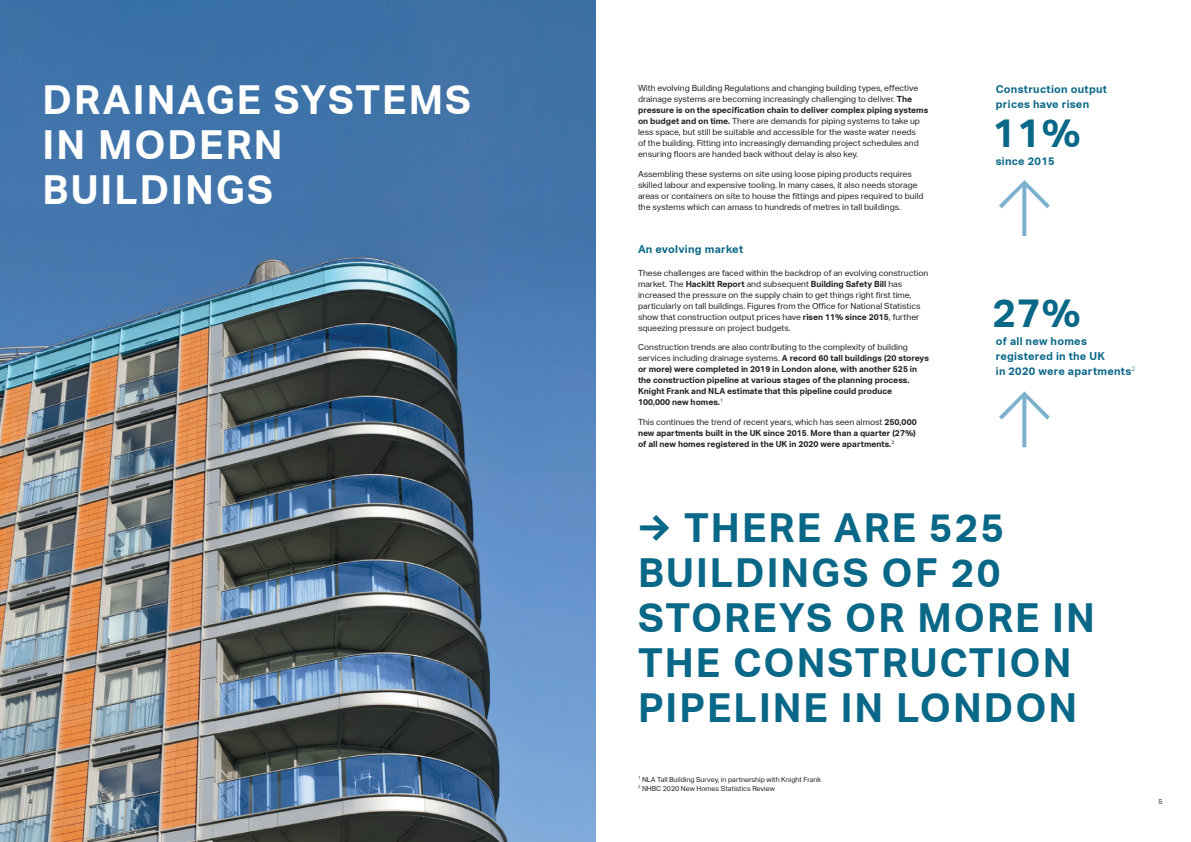
<style>
.page{position:relative;width:1191px;height:842px;background:#fff}
.page>*{position:absolute;margin:0;border:0;box-sizing:border-box;transform-origin:0 0}
.t1{font:300 77px "Aktiv Grotesk Geberit";color:#7cb0ce}
.t2{font:700 40px/45px "Aktiv Grotesk Geberit";letter-spacing:.05em;color:#096787}
.t3{font:700 40px/45px "Aktiv Grotesk Geberit";letter-spacing:.05em;color:#fff}
.t4{font:700 11px/15px "Aktiv Grotesk Geberit";letter-spacing:.025em;color:#096787}
.t5{font:8.5px/11px "Aktiv Grotesk Geberit";color:#231f20}
.t6{font:700 8.5px/11px "Aktiv Grotesk Geberit";color:#231f20}
.t7{font:7px/9px "Aktiv Grotesk Geberit";color:#231f20}
.s1{font-weight:700}
.s2{font-weight:400}
</style>
<div class="page">
<img style="left:0;top:305px;width:595px;height:537px">
<img style="left:0;top:0;width:595px;height:305px">
<p class="t3" style="left:43px;top:77px;width:430px">DRAINAGE SYSTEMS<br>IN MODERN<br>BUILDINGS</p>
<p class="t5" style="left:638px;top:83px;width:292px">With evolving Building Regulations and changing building types, effective drainage systems are becoming increasingly challenging to deliver. <span class="s1">The pressure is on the specification chain to deliver complex piping systems on budget and on time.</span> There are demands for piping systems to take up less space, but still be suitable and accessible for the waste water needs<br>of the building. Fitting into increasingly demanding project schedules and ensuring floors are handed back without delay is also key.</p>
<p class="t5" style="left:638px;top:168px;width:287px">Assembling these systems on site using loose piping products requires skilled labour and expensive tooling. In many cases, it also needs storage areas or containers on site to house the fittings and pipes required to build the systems which can amass to hundreds of metres in tall buildings.</p>
<p class="t4" style="left:638px;top:241px;width:107px">An evolving market</p>
<p class="t5" style="left:638px;top:267px;width:292px">These challenges are faced within the backdrop of an evolving construction market. The <span class="s1">Hackitt Report</span> and subsequent <span class="s1">Building Safety Bill</span> has increased the pressure on the supply chain to get things right first time, particularly on tall buildings. Figures from the Office for National Statistics show that construction output prices have <span class="s1">risen 11% since 2015</span>, further squeezing pressure on project budgets.</p>
<p class="t6" style="left:638px;top:342px;width:292px"><span class="s2">Construction trends are also contributing to the complexity of building services including drainage systems.</span> A record 60 tall buildings (20 storeys or more) were completed in 2019 in London alone, with another 525 in the construction pipeline at various stages of the planning process.<br>Knight Frank and NLA estimate that this pipeline could produce<br>100,000 new homes.<sup>1</sup></p>
<p class="t6" style="left:638px;top:416px;width:280px;text-align:justify"><span class="s2">This continues the trend of recent years, which has seen almost</span> 250,000 new apartments built in the UK since 2015<span class="s2">.</span> More than a quarter (27%) of all new homes registered in the UK in 2020 were apartments.<sup>2</sup></p>
<p class="t4" style="left:995px;top:82px;width:113px">Construction output prices have risen</p>
<p class="t2" style="left:992px;top:110px;width:90px">11%</p>
<p class="t4" style="left:995px;top:154px;width:60px">since 2015</p>
<p class="t1" style="left:995px;top:164px;width:60px">↑</p>
<p class="t2" style="left:992px;top:291px;width:90px">27%</p>
<p class="t4" style="left:995px;top:334px;width:141px">of all new homes registered in the UK<br>in 2020 were apartments<sup>2</sup></p>
<p class="t1" style="left:995px;top:376px;width:60px">↑</p>
<p class="t2" style="left:638px;top:506px;width:458px">→ THERE ARE 525<br>BUILDINGS OF 20<br>STOREYS OR MORE IN<br>THE CONSTRUCTION<br>PIPELINE IN LONDON</p>
<p class="t7" style="left:638px;top:775px;width:185px"><sup>1</sup> NLA Tall Building Survey, in partnership with Knight Frank<br><sup>2</sup> NHBC 2020 New Homes Statistics Review</p>
<p class="t7" style="left:28px;top:797px;width:6px">4</p>
<p class="t7" style="left:1158px;top:797px;width:6px">5</p>
</div>
